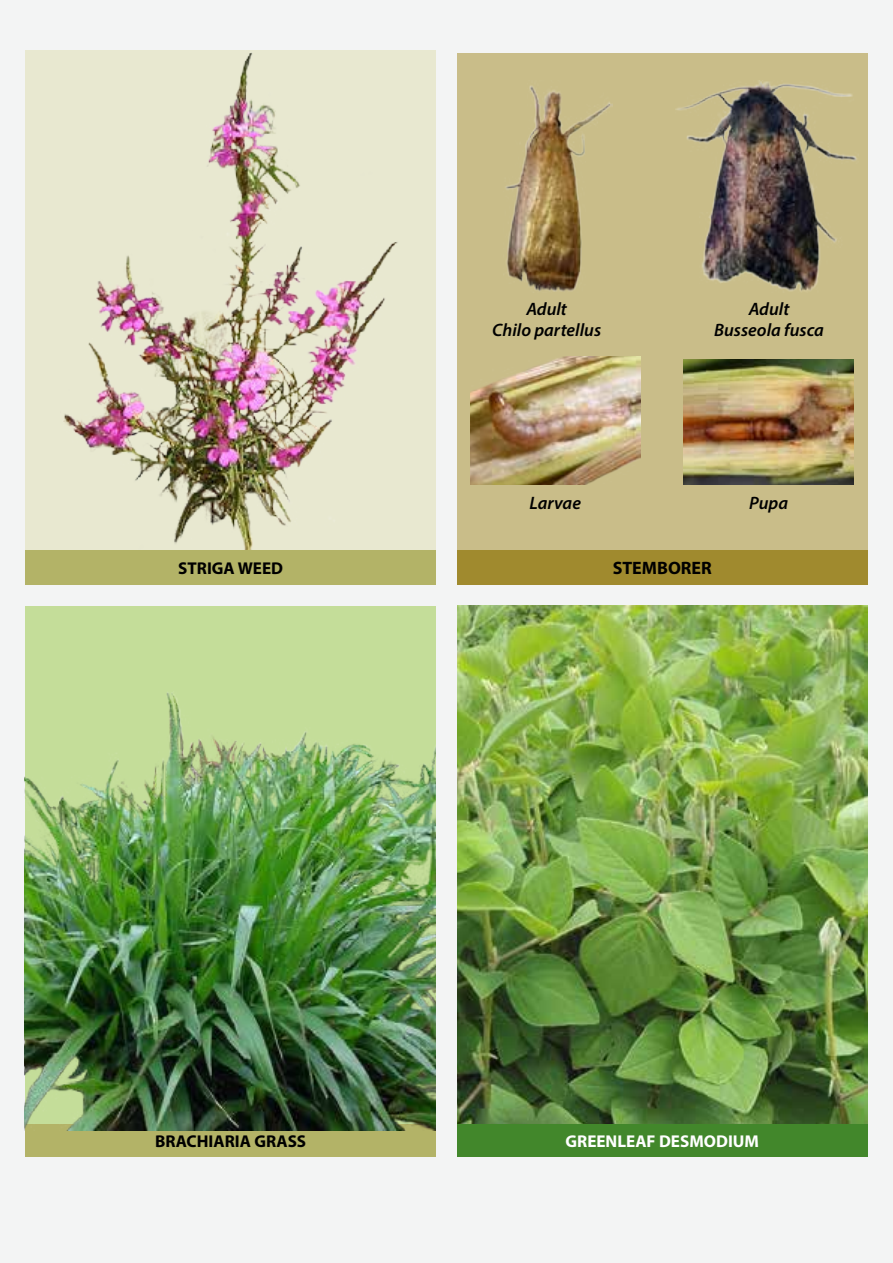
<style>
.page{position:relative;width:893px;height:1263px;background:#f3f4f4}
.page>*{position:absolute;margin:0;border:0;box-sizing:border-box;transform-origin:0 0}
.t1{font:italic 600 18px/21.6px "Myriad Pro";color:#000;text-align:center}
.t2{font:700 18px "Myriad Pro";color:#000}
.t3{font:700 17.1px "Myriad Pro";color:#000}
.t4{font:700 17.1px "Myriad Pro";color:#fff}
</style>
<div class="page">
<div style="left:26px;top:50px;width:410px;height:501px;background:#e8e8d0"></div>
<img style="left:61px;top:52px;width:340px;height:499px">
<div style="left:26px;top:551px;width:410px;height:34px;background:#b3b367"></div>
<img style="left:457px;top:606px;width:410px;height:518px">
<div style="left:457px;top:1124px;width:410px;height:33px;background:#42872b"></div>
<div style="left:26px;top:606px;width:410px;height:520px;background:#c4dd99"></div>
<div style="left:26px;top:1124px;width:410px;height:33px;background:#b3b367"></div>
<div style="left:457px;top:53px;width:410px;height:532px;background:#c9bd89"></div>
<div style="left:457px;top:551px;width:410px;height:34px;background:#a08a2e"></div>
<img style="left:470px;top:357px;width:170px;height:128px">
<img style="left:684px;top:359px;width:170px;height:126px">
<img style="left:675px;top:80px;width:182px;height:211px">
<img style="left:505px;top:85px;width:108px;height:207px">
<img style="left:25px;top:680px;width:411px;height:450px">
<p class="t1" style="left:492px;top:297px;width:110px">Adult<br>Chilo partellus</p>
<p class="t1" style="left:714px;top:297px;width:111px">Adult<br>Busseola fusca</p>
<p class="t3" style="left:178px;top:557px;width:106px">STRIGA WEED</p>
<p class="t1" style="left:529px;top:491px;width:53px">Larvae</p>
<p class="t1" style="left:749px;top:491px;width:40px">Pupa</p>
<p class="t2" style="left:613px;top:557px;width:101px">STEMBORER</p>
<p class="t3" style="left:155px;top:1130px;width:152px">BRACHIARIA GRASS</p>
<p class="t4" style="left:565px;top:1130px;width:195px">GREENLEAF DESMODIUM</p>
</div>
